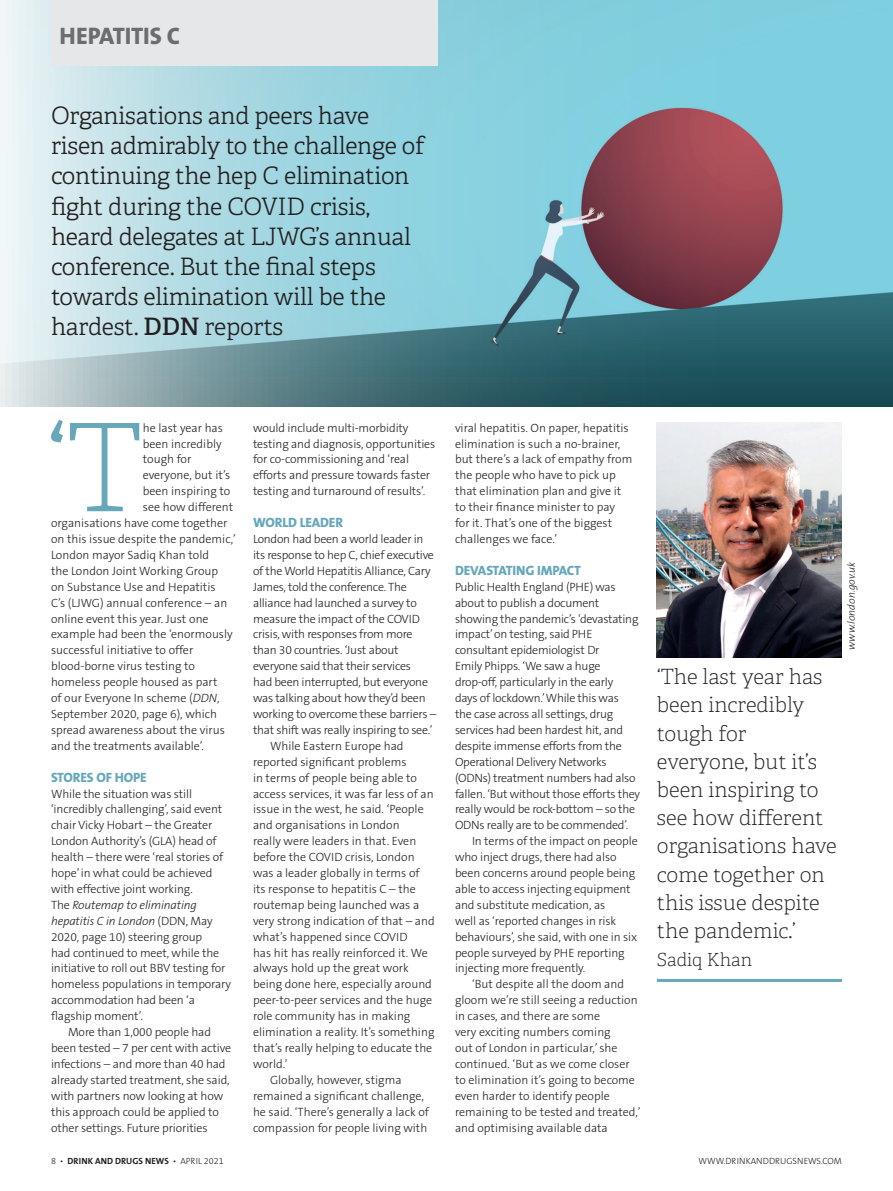
<style>
.page{position:relative;width:893px;height:1191px;background:#fff}
.page>*{position:absolute;margin:0;border:0;box-sizing:border-box;transform-origin:0 0}
.t1{font:121.8px "Adelle PE Th";color:#66a7bb}
.t2{font:24px/30px "Adelle PE Lt";letter-spacing:-.01em;color:#231f20}
.t3{font:800 24px "The Sans B8";letter-spacing:-.01em;color:#6c6d70}
.News_pull_quote_1{font:21px/28.2px "Adelle PE Th";color:#231f20}
.News_pull_quote_1-2{font:18px "Adelle PE Th";color:#231f20}
.Body_Xhead{font:800 13.5px "The Sans B8";letter-spacing:-.01em;color:#66a7bb}
.t4{font:300 12px/15.9px "The Sans B3";letter-spacing:-.01em;color:#231f20}
.Views_and_Skews_body{font:italic 300 10.5px "The Sans B3";color:#231f20}
._01_Folio_Right{font:700 9px "The Sans B7";color:#231f20}
._01_Folio_Left{font:300 9px "The Sans B3";color:#231f20}
.s1{font-family:"Adelle PE Sb"}
.s2{font-style:italic}
.s3{font-family:"The Sans B3";font-weight:300}
</style>
<div class="page">
<img style="left:0;top:0;width:893px;height:406px">
<div style="left:51px;top:0;width:387px;height:66px;background:#e6e7e9"></div>
<hr style="left:657px;top:979px;width:185px;height:3px;background:#66a7bb">
<img style="left:657px;top:422px;width:185px;height:235px">
<p class="t3" style="left:60px;top:23px;width:122px">HEPATITIS C</p>
<p class="t2" style="left:51px;top:100px;width:375px">Organisations and peers have risen admirably to the challenge of continuing the hep C elimination fight during the COVID crisis, heard delegates at LJWG’s annual conference. But the final steps towards elimination will be the hardest. <span class="s1">DDN</span> reports</p>
<p class="t1" style="left:45px;top:384px;width:100px">‘T</p>
<p class="t4" style="left:143px;top:420px;width:82px">he last year has</p>
<p class="t4" style="left:143px;top:436px;width:80px">been incredibly</p>
<p class="t4" style="left:143px;top:452px;width:50px">tough for</p>
<p class="t4" style="left:143px;top:468px;width:89px">everyone, but it’s</p>
<p class="t4" style="left:143px;top:484px;width:89px">been inspiring to</p>
<p class="t4" style="left:143px;top:500px;width:92px">see how different</p>
<p class="t4" style="left:51px;top:515px;width:178px">organisations have come together</p>
<p class="t4" style="left:51px;top:531px;width:186px">on this issue despite the pandemic,’</p>
<p class="t4" style="left:51px;top:547px;width:160px">London mayor Sadiq Khan told</p>
<p class="t4" style="left:51px;top:563px;width:169px">the London Joint Working Group</p>
<p class="t4" style="left:51px;top:579px;width:166px">on Substance Use and Hepatitis</p>
<p class="t4" style="left:51px;top:595px;width:178px">C’s (LJWG) annual conference – an</p>
<p class="t4" style="left:51px;top:611px;width:159px">online event this year. Just one</p>
<p class="t4" style="left:51px;top:627px;width:183px">example had been the ‘enormously</p>
<p class="t4" style="left:51px;top:643px;width:144px">successful initiative to offer</p>
<p class="t4" style="left:51px;top:659px;width:146px">blood-borne virus testing to</p>
<p class="t4" style="left:51px;top:674px;width:168px">homeless people housed as part</p>
<p class="t4" style="left:51px;top:690px;width:170px">of our Everyone In scheme (<span class="s2">DDN</span>,</p>
<p class="t4" style="left:51px;top:706px;width:168px">September 2020, page 6), which</p>
<p class="t4" style="left:51px;top:722px;width:175px">spread awareness about the virus</p>
<p class="t4" style="left:51px;top:738px;width:155px">and the treatments available’.</p>
<p class="Body_Xhead" style="left:51px;top:770px;width:97px">STORES OF HOPE</p>
<p class="t4" style="left:51px;top:786px;width:181px">While the situation was still ‘incredibly challenging’, said event chair Vicky Hobart – the Greater<br>London Authority’s (GLA) head of health – there were ‘real stories of hope’ in what could be achieved with effective joint working.<br>The <span class="s2">Routemap to eliminating hepatitis C in London</span> (DDN, May<br>2020, page 10) steering group<br>had continued to meet, while the initiative to roll out BBV testing for homeless populations in temporary accommodation had been ‘a flagship moment’.</p>
<p class="t4" style="left:51px;top:1024px;width:182px;text-indent:17px">More than 1,000 people had been tested – 7 per cent with active infections – and more than 40 had already started treatment, she said, with partners now looking at how this approach could be applied to other settings. Future priorities</p>
<p class="t4" style="left:253px;top:420px;width:184px">would include multi-morbidity testing and diagnosis, opportunities for co-commissioning and ‘real efforts and pressure towards faster testing and turnaround of results’.</p>
<p class="Body_Xhead" style="left:253px;top:515px;width:92px">WORLD LEADER</p>
<p class="t4" style="left:253px;top:531px;width:185px">London had been a world leader in its response to hep C, chief executive of the World Hepatitis Alliance, Cary James, told the conference. The alliance had launched a survey to measure the impact of the COVID crisis, with responses from more than 30 countries. ‘Just about everyone said that their services<br>had been interrupted, but everyone was talking about how they’d been working to overcome these barriers – that shift was really inspiring to see.’</p>
<p class="t4" style="left:253px;top:738px;width:183px;text-indent:17px">While Eastern Europe had reported significant problems<br>in terms of people being able to access services, it was far less of an issue in the west, he said. ‘People and organisations in London<br>really were leaders in that. Even before the COVID crisis, London was a leader globally in terms of its response to hepatitis C – the routemap being launched was a very strong indication of that – and what’s happened since COVID<br>has hit has really reinforced it. We always hold up the great work being done here, especially around peer-to-peer services and the huge role community has in making elimination a reality. It’s something that’s really helping to educate the world.’</p>
<p class="t4" style="left:253px;top:1072px;width:178px;text-indent:17px">Globally, however, stigma remained a significant challenge, he said. ‘There’s generally a lack of compassion for people living with</p>
<p class="t4" style="left:455px;top:420px;width:179px">viral hepatitis. On paper, hepatitis elimination is such a no-brainer, but there’s a lack of empathy from the people who have to pick up that elimination plan and give it to their finance minister to pay for it. That’s one of the biggest challenges we face.’</p>
<p class="Body_Xhead" style="left:455px;top:563px;width:128px">DEVASTATING IMPACT</p>
<p class="t4" style="left:455px;top:579px;width:186px">Public Health England (PHE) was about to publish a document showing the pandemic’s ‘devastating impact’ on testing, said PHE consultant epidemiologist Dr<br>Emily Phipps. ‘We saw a huge drop-off, particularly in the early<br>days of lockdown.’ While this was<br>the case across all settings, drug services had been hardest hit, and despite immense efforts from the Operational Delivery Networks (ODNs) treatment numbers had also fallen. ‘But without those efforts they really would be rock-bottom – so the ODNs really are to be commended’.</p>
<p class="t4" style="left:455px;top:833px;width:184px;text-indent:17px">In terms of the impact on people who inject drugs, there had also been concerns around people being able to access injecting equipment and substitute medication, as<br>well as ‘reported changes in risk behaviours’, she said, with one in six people surveyed by PHE reporting injecting more frequently.</p>
<p class="t4" style="left:455px;top:977px;width:187px;text-indent:17px">‘But despite all the doom and gloom we’re still seeing a reduction in cases, and there are some<br>very exciting numbers coming<br>out of London in particular,’ she continued. ‘But as we come closer to elimination it’s going to become even harder to identify people remaining to be tested and treated,’ and optimising available data</p>
<p class="News_pull_quote_1" style="left:657px;top:662px;width:181px">‘The last year has been incredibly tough for everyone, but it’s been inspiring to see how different organisations have come together on this issue despite the pandemic.’</p>
<p class="News_pull_quote_1-2" style="left:657px;top:947px;width:97px">Sadiq Khan</p>
<p class="Views_and_Skews_body" style="left:846px;top:650px;width:89px;rotate:-90deg">www.london.gov.uk</p>
<p class="_01_Folio_Right" style="left:51px;top:1156px;width:174px"><span class="s3">8 •</span> DRINK AND DRUGS NEWS <span class="s3">• APRIL 2021</span></p>
<p class="_01_Folio_Left" style="left:699px;top:1156px;width:145px">WWW.DRINKANDDRUGSNEWS.COM</p>
</div>
